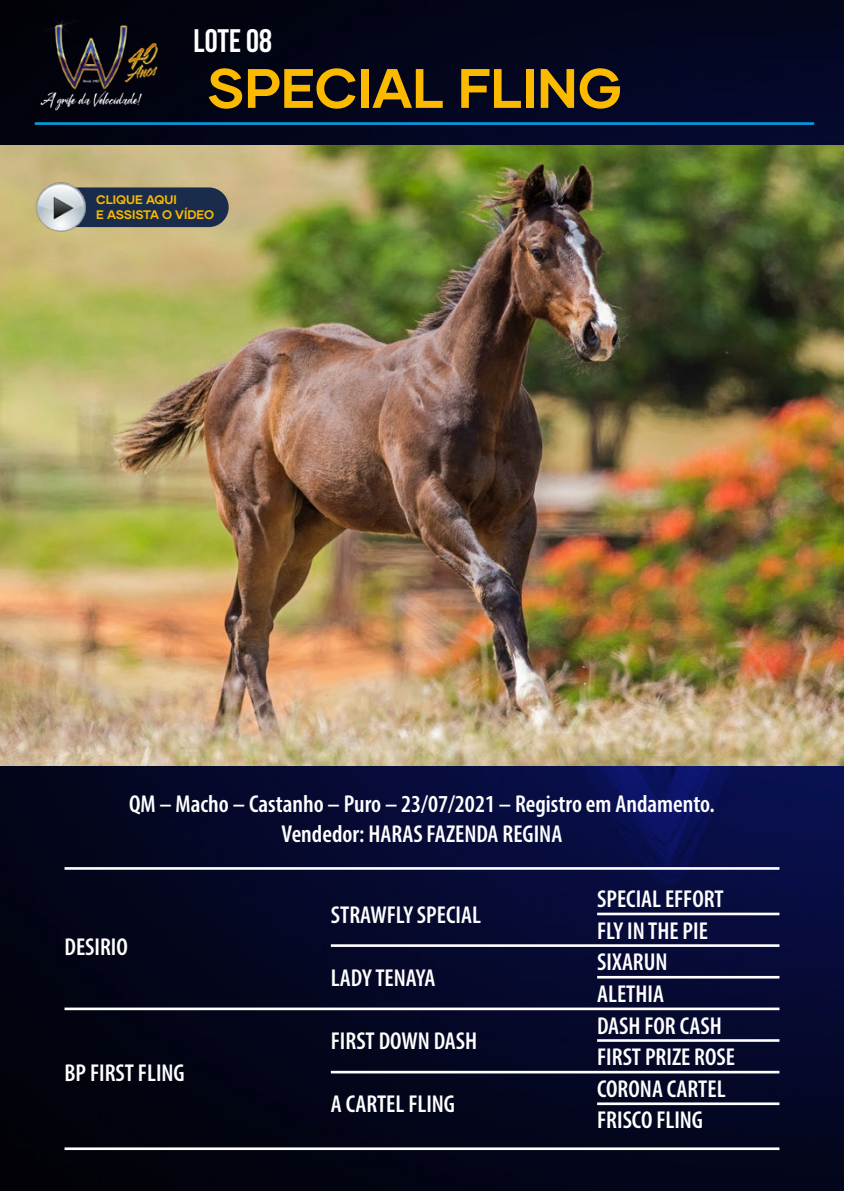
<style>
.page{position:relative;width:844px;height:1191px;background:#fff}
.page>*{position:absolute;margin:0;border:0;box-sizing:border-box;transform-origin:0 0}
.t1{font:700 55.48px "Gilmer";color:#fbba00}
.t2{font:700 32.55px "Bebas Neue";color:#fff}
.t3{font:600 condensed 24.5px/31.5px "Myriad Pro";color:#fff;text-align:center}
.t4{font:700 12.42px/14.9px "Gilmer";color:#fbba00}
</style>
<div class="page">
<img style="left:0;top:0;width:843px;height:1190px">
<hr style="left:35px;top:122px;width:779px;height:3px;background:#009fe3">
<hr style="left:64px;top:867px;width:715px;height:2px;background:#fff">
<hr style="left:331px;top:944px;width:448px;height:3px;background:#fff">
<hr style="left:597px;top:912px;width:182px;height:3px;background:#fff">
<hr style="left:597px;top:976px;width:182px;height:2px;background:#fff">
<hr style="left:64px;top:1007px;width:715px;height:3px;background:#fff">
<hr style="left:597px;top:1039px;width:182px;height:2px;background:#fff">
<hr style="left:331px;top:1070px;width:448px;height:3px;background:#fff">
<hr style="left:597px;top:1102px;width:182px;height:3px;background:#fff">
<hr style="left:64px;top:1147px;width:715px;height:3px;background:#fff">
<img style="left:35px;top:21px;width:129px;height:93px">
<img style="left:0;top:145px;width:843px;height:621px">
<div style="left:51px;top:187px;width:177px;height:40px;background:#192c4b;border-radius:20px"></div>
<img style="left:35px;top:180px;width:53px;height:58px">
<h2 class="t2" style="left:193px;top:22px;width:80px">LOTE 08</h2>
<h1 class="t1" style="left:207px;top:54px;width:416px">SPECIAL FLING</h1>
<p class="t4" style="left:96px;top:192px;width:119px">CLIQUE AQUI<br>E ASSISTA O VÍDEO</p>
<p class="t3" style="left:129px;top:789px;width:587px;line-height:29.4px">QM – Macho – Castanho – Puro – 23/07/2021 – Registro em Andamento.<br>Vendedor: HARAS FAZENDA REGINA</p>
<p class="t3" style="left:64px;top:930px;width:65px">DESIRIO</p>
<p class="t3" style="left:64px;top:1056px;width:122px">BP FIRST FLING</p>
<p class="t3" style="left:331px;top:899px;width:151px">STRAWFLY SPECIAL</p>
<p class="t3" style="left:331px;top:962px;width:106px">LADY TENAYA</p>
<p class="t3" style="left:331px;top:1025px;width:148px">FIRST DOWN DASH</p>
<p class="t3" style="left:331px;top:1088px;width:126px">A CARTEL FLING</p>
<p class="t3" style="left:597px;top:883px;width:139px;text-align:left">SPECIAL EFFORT<br>FLY IN THE PIE<br>SIXARUN<br>ALETHIA<br>DASH FOR CASH<br>FIRST PRIZE ROSE<br>CORONA CARTEL<br>FRISCO FLING</p>
</div>
